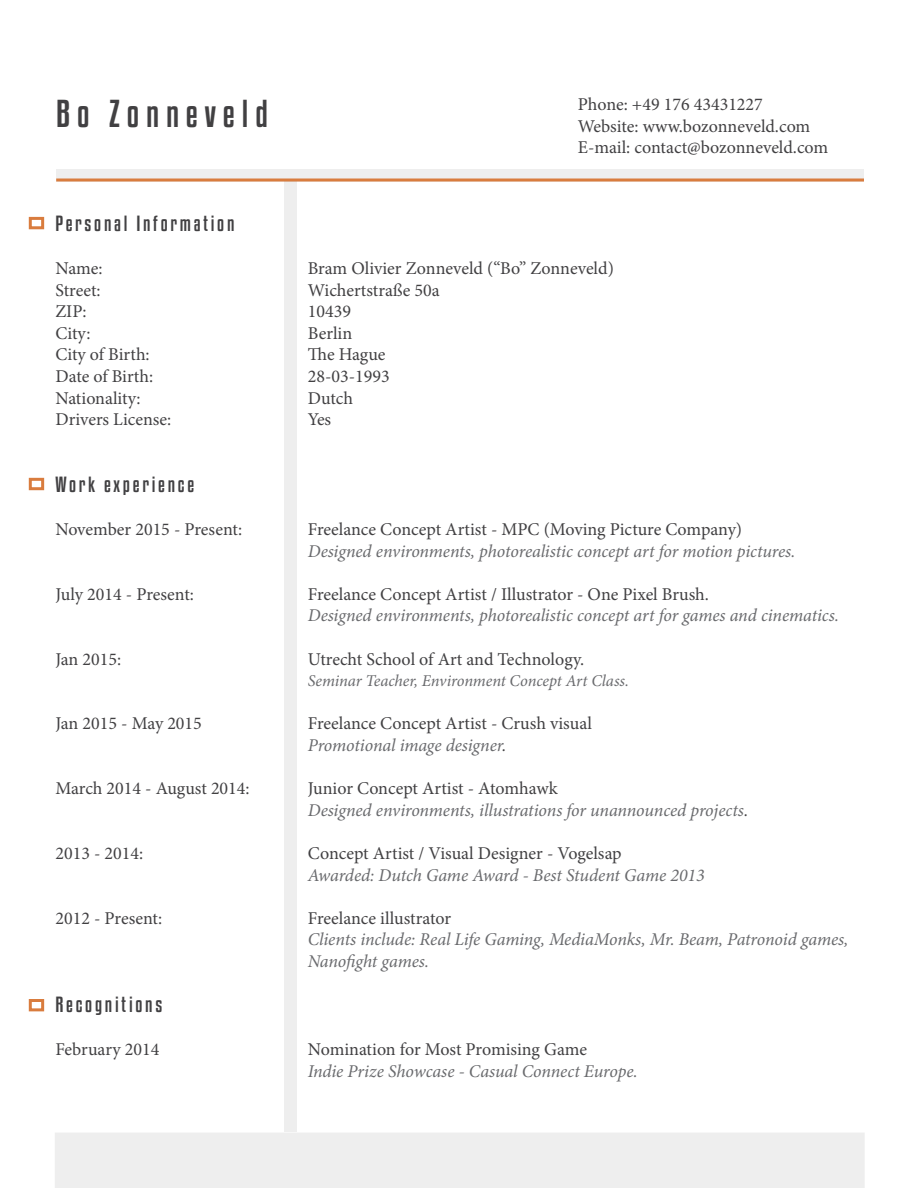
<style>
.page{position:relative;width:918px;height:1188px;background:#fff}
.page>*{position:absolute;margin:0;border:0;box-sizing:border-box;transform-origin:0 0}
.t1{font:34.5px "Kenyan Coffee Rg";letter-spacing:.2em;color:#414042}
.t2{font:19.5px "Kenyan Coffee Rg";letter-spacing:.14em;color:#414042}
.t3{font:18px/21.6px "Minion Pro";color:#414042}
.t4{font:italic 18px/21.6px "Minion Pro";letter-spacing:-.01em;color:#696a6d}
.t5{font:italic 16.5px "Minion Pro";letter-spacing:-.005em;color:#696a6d}
.s1{font-style:italic;color:#696a6d}
.s2{font-style:italic}
.s3{font-style:normal;color:#414042}
.s4{color:#414042}
</style>
<div class="page">
<div style="left:285px;top:182px;width:12px;height:950px;background:#eee"></div>
<div style="left:56px;top:169px;width:808px;height:13px;background:#eee"></div>
<svg style="left:56px;top:178px;width:808px;height:4px;background:#dd9769"></svg>
<div style="left:29px;top:478px;width:15px;height:12px;border:3px solid #d97c3e"></div>
<div style="left:29px;top:999px;width:15px;height:12px;border:3px solid #d97c3e"></div>
<div style="left:29px;top:217px;width:15px;height:12px;border:3px solid #d97c3e"></div>
<div style="left:55px;top:1133px;width:809px;height:55px;background:#eee"></div>
<h1 class="t1" style="left:56px;top:93px;width:213px">Bo Zonneveld</h1>
<p class="t3" style="left:578px;top:94px;width:252px">Phone: +49 176 43431227<br>Website: www.bozonneveld.com<br>E-mail: contact@bozonneveld.com</p>
<p class="t2" style="left:55px;top:211px;width:180px">Personal Information</p>
<p class="t3" style="left:55px;top:258px;width:117px">Name:<br>Street:<br>ZIP:<br>City:<br>City of Birth:<br>Date of Birth:<br>Nationality:<br>Drivers License:</p>
<p class="t2" style="left:55px;top:472px;width:140px">Work experience</p>
<p class="t3" style="left:55px;top:519px;width:188px">November 2015 - Present:</p>
<p class="t3" style="left:55px;top:583px;width:140px">July 2014 - Present:</p>
<p class="t3" style="left:55px;top:648px;width:67px">Jan 2015:</p>
<p class="t3" style="left:55px;top:713px;width:148px">Jan 2015 - May 2015</p>
<p class="t3" style="left:55px;top:778px;width:196px">March 2014 - August 2014:</p>
<p class="t3" style="left:55px;top:843px;width:89px">2013 - 2014:</p>
<p class="t3" style="left:55px;top:907px;width:108px">2012 - Present:</p>
<p class="t2" style="left:55px;top:993px;width:108px">Recognitions</p>
<p class="t3" style="left:55px;top:1039px;width:106px">February 2014</p>
<p class="t3" style="left:308px;top:258px;width:308px">Bram Olivier Zonneveld (“Bo” Zonneveld)<br>Wichertstraße 50a<br>10439<br>Berlin<br>The Hague<br>28-03-1993<br>Dutch<br>Yes</p>
<p class="t3" style="left:308px;top:519px;width:436px">Freelance Concept Artist - MPC (Moving Picture Company)</p>
<p class="t4" style="left:308px;top:540px;width:489px">Designed environments, photorealistic concept art for motion pictures.</p>
<p class="t3" style="left:308px;top:583px;width:403px">Freelance Concept Artist / Illustrator - One Pixel Brush.</p>
<p class="t4" style="left:308px;top:605px;width:533px">Designed environments, photorealistic concept art for games and cinematics.</p>
<p class="t3" style="left:308px;top:648px;width:278px">Utrecht School of Art and Technology.</p>
<p class="t5" style="left:308px;top:670px;width:323px">Seminar Teacher, Environment Concept Art Class.</p>
<p class="t3" style="left:308px;top:713px;width:286px">Freelance Concept Artist - Crush visual<br><span class="s1">Promotional image designer</span><span class="s2">.</span></p>
<p class="t4" style="left:308px;top:778px;width:442px"><span class="s3">Junior Concept Artist - Atomhawk<br></span>Designed environments, illustrations for unannounced projects<span class="s4">.</span></p>
<p class="t3" style="left:308px;top:843px;width:315px">Concept Artist / Visual Designer - Vogelsap</p>
<p class="t4" style="left:308px;top:864px;width:398px">Awarded: Dutch Game Award - Best Student Game 2013</p>
<p class="t3" style="left:308px;top:907px;width:145px">Freelance illustrator</p>
<p class="t4" style="left:308px;top:929px;width:542px">Clients include: Real Life Gaming, MediaMonks, Mr. Beam, Patronoid games,<br>Nanofight games.</p>
<p class="t3" style="left:308px;top:1039px;width:281px">Nomination for Most Promising Game</p>
<p class="t4" style="left:308px;top:1060px;width:331px">Indie Prize Showcase - Casual Connect Europe.</p>
</div>
